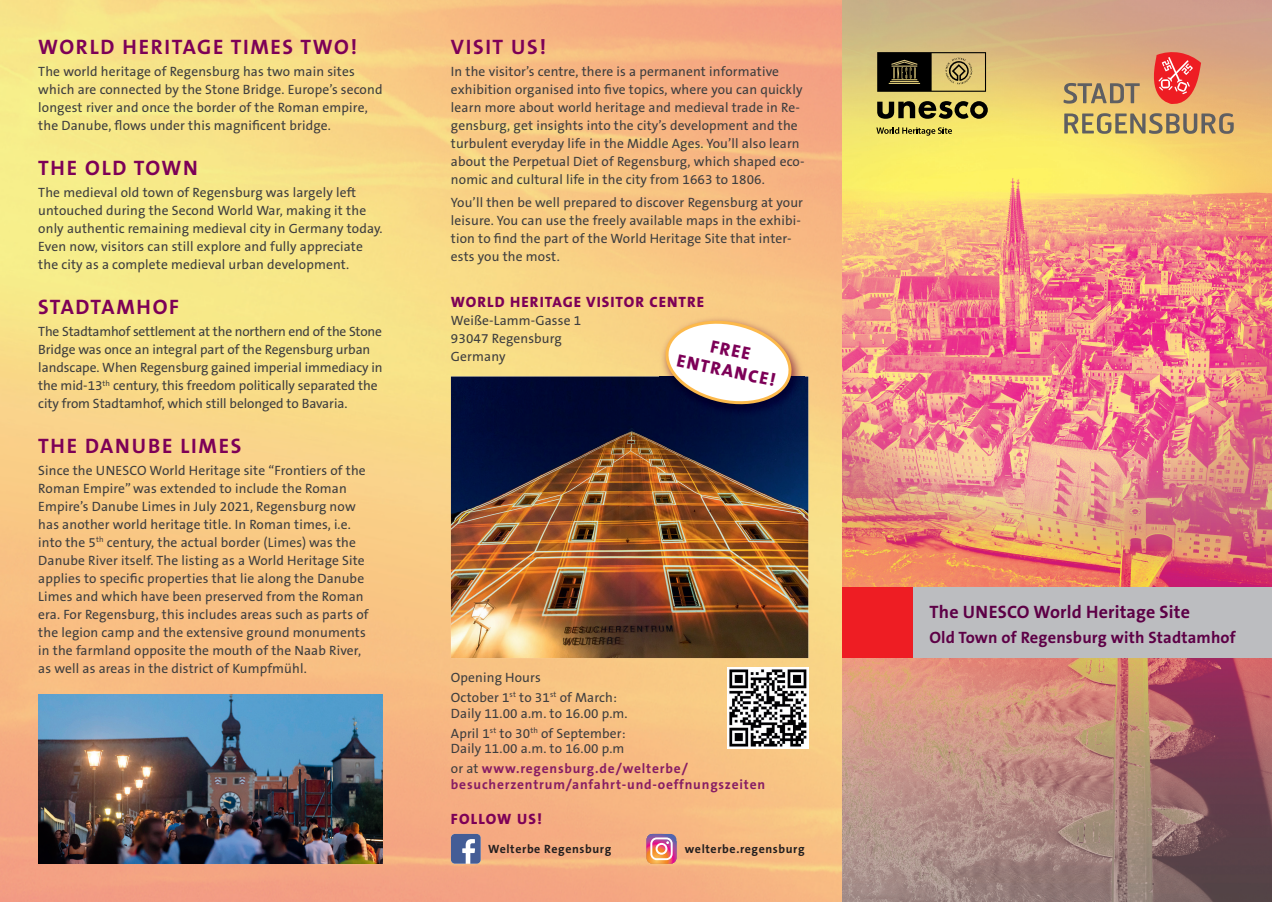
<style>
.page{position:relative;width:1272px;height:902px;background:#fff}
.page>*{position:absolute;margin:0;border:0;box-sizing:border-box;transform-origin:0 0}
.t1{font:700 21px "The Sans B7";letter-spacing:.08em;color:#7d0057}
.t2{font:700 18px "The Sans B7";letter-spacing:.01em;color:#5d0046}
.t3{font:800 18px/20.7px "The Sans B8";color:#7d0057;text-align:center}
.t4{font:700 16.5px "The Sans B7";letter-spacing:.01em;color:#5d0046}
.t5{font:800 15px "The Sans B8";letter-spacing:.07em;color:#7d0057}
.t6{font:13.5px/18px "The Sans B5 Plain";letter-spacing:.01em;color:#3e3e3f}
.t7{font:700 13.5px/15.8px "The Sans B7";letter-spacing:.06em;color:#871d64}
.t8{font:700 12px "The Sans B7";letter-spacing:.05em;color:#231f20}
.s1{font-family:"The Sans B5 Plain";font-weight:400;color:#3e3e3f}
</style>
<div class="page">
<img style="left:0;top:0;width:842px;height:901px">
<img style="left:842px;top:0;width:429px;height:901px">
<img style="left:451px;top:376px;width:357px;height:282px">
<img style="left:38px;top:694px;width:345px;height:169px">
<div style="left:842px;top:587px;width:429px;height:71px;background:#bcbdc0"></div>
<div style="left:842px;top:587px;width:71px;height:71px;background:#ee1d23"></div>
<svg style="left:451px;top:833px;width:29px;height:30px"></svg>
<svg style="left:646px;top:833px;width:30px;height:30px"></svg>
<img style="left:659px;top:316px;width:145px;height:102px">
<svg style="left:659px;top:313px;width:138px;height:94px"></svg>
<svg style="left:1063px;top:51px;width:170px;height:83px;background:#d49b6c"></svg>
<img style="left:727px;top:668px;width:81px;height:80px">
<svg style="left:876px;top:127px;width:76px;height:9px"></svg>
<svg style="left:877px;top:101px;width:110px;height:18px;background:#6e6634"></svg>
<svg style="left:877px;top:52px;width:109px;height:40px;background:#6c603b"></svg>
<h1 class="t1" style="left:38px;top:36px;width:320px">WORLD HERITAGE TIMES TWO!</h1>
<p class="t6" style="left:38px;top:63px;width:346px">The world heritage of Regensburg has two main sites which are connected by the Stone Bridge. Europe’s second longest river and once the border of the Roman empire, the Danube, flows under this magnificent bridge.</p>
<h1 class="t1" style="left:38px;top:157px;width:161px">THE OLD TOWN</h1>
<p class="t6" style="left:38px;top:184px;width:346px">The medieval old town of Regensburg was largely left untouched during the Second World War, making it the only authentic remaining medieval city in Germany today.<br>Even now, visitors can still explore and fully appreciate the city as a complete medieval urban development.</p>
<h1 class="t1" style="left:38px;top:295px;width:142px">STADTAMHOF</h1>
<p class="t6" style="left:38px;top:323px;width:346px">The Stadtamhof settlement at the northern end of the Stone Bridge was once an integral part of the Regensburg urban landscape. When Regensburg gained imperial immediacy in the mid-13<sup>th</sup> century, this freedom politically separated the city from Stadtamhof, which still belonged to Bavaria.</p>
<h1 class="t1" style="left:38px;top:434px;width:204px">THE DANUBE LIMES</h1>
<p class="t6" style="left:38px;top:461px;width:332px">Since the UNESCO World Heritage site “Frontiers of the Roman Empire” was extended to include the Roman Empire’s Danube Limes in July 2021, Regensburg now has another world heritage title. In Roman times, i.e. into the 5<sup>th</sup> century, the actual border (Limes) was the Danube River itself. The listing as a World Heritage Site applies to specific properties that lie along the Danube Limes and which have been preserved from the Roman era. For Regensburg, this includes areas such as parts of the legion camp and the extensive ground monuments in the farmland opposite the mouth of the Naab River, as well as areas in the district of Kumpfmühl.</p>
<h1 class="t1" style="left:451px;top:36px;width:97px">VISIT US!</h1>
<p class="t6" style="left:451px;top:63px;width:355px">In the visitor’s centre, there is a permanent informative exhibition organised into five topics, where you can quickly learn more about world heritage and medieval trade in Re&shy;gensburg, get insights into the city’s development and the turbulent everyday life in the Middle Ages. You’ll also learn about the Perpetual Diet of Regensburg, which shaped eco&shy;nomic and cultural life in the city from 1663 to 1806.</p>
<p class="t6" style="left:451px;top:193px;width:353px">You’ll then be well prepared to discover Regensburg at your leisure. You can use the freely available maps in the exhibi&shy;tion to find the part of the World Heritage Site that inter&shy;ests you the most.</p>
<p class="t5" style="left:451px;top:293px;width:254px">WORLD HERITAGE VISITOR CENTRE</p>
<p class="t6" style="left:451px;top:311px;width:132px">Weiße-Lamm-Gasse 1<br>93047 Regensburg<br>Germany</p>
<h2 class="t3" style="left:683px;top:329px;width:102px;rotate:12deg">FREE<br>ENTRANCE!</h2>
<p class="t6" style="left:451px;top:667px;width:168px;line-height:20px">Opening Hours<br>October 1<sup>st</sup> to 31<sup>st</sup> of March:</p>
<p class="t6" style="left:451px;top:703px;width:178px;line-height:20px">Daily 11.00 a.m. to 16.00 p.m.<br>April 1<sup>st</sup> to 30<sup>th</sup> of September:</p>
<p class="t6" style="left:451px;top:740px;width:175px">Daily 11.00 a.m. to 16.00 p.m</p>
<p class="t7" style="left:451px;top:761px;width:316px"><span class="s1">or at</span> www.regensburg.de/welterbe/ besucherzentrum/anfahrt-und-oeffnungszeiten</p>
<p class="t5" style="left:451px;top:810px;width:93px">FOLLOW US!</p>
<p class="t8" style="left:488px;top:842px;width:125px">Welterbe Regensburg</p>
<p class="t8" style="left:685px;top:842px;width:121px">welterbe.regensburg</p>
<h2 class="t2" style="left:929px;top:602px;width:262px">The UNESCO World Heritage Site</h2>
<p class="t4" style="left:929px;top:628px;width:308px">Old Town of Regensburg with Stadtamhof</p>
</div>
